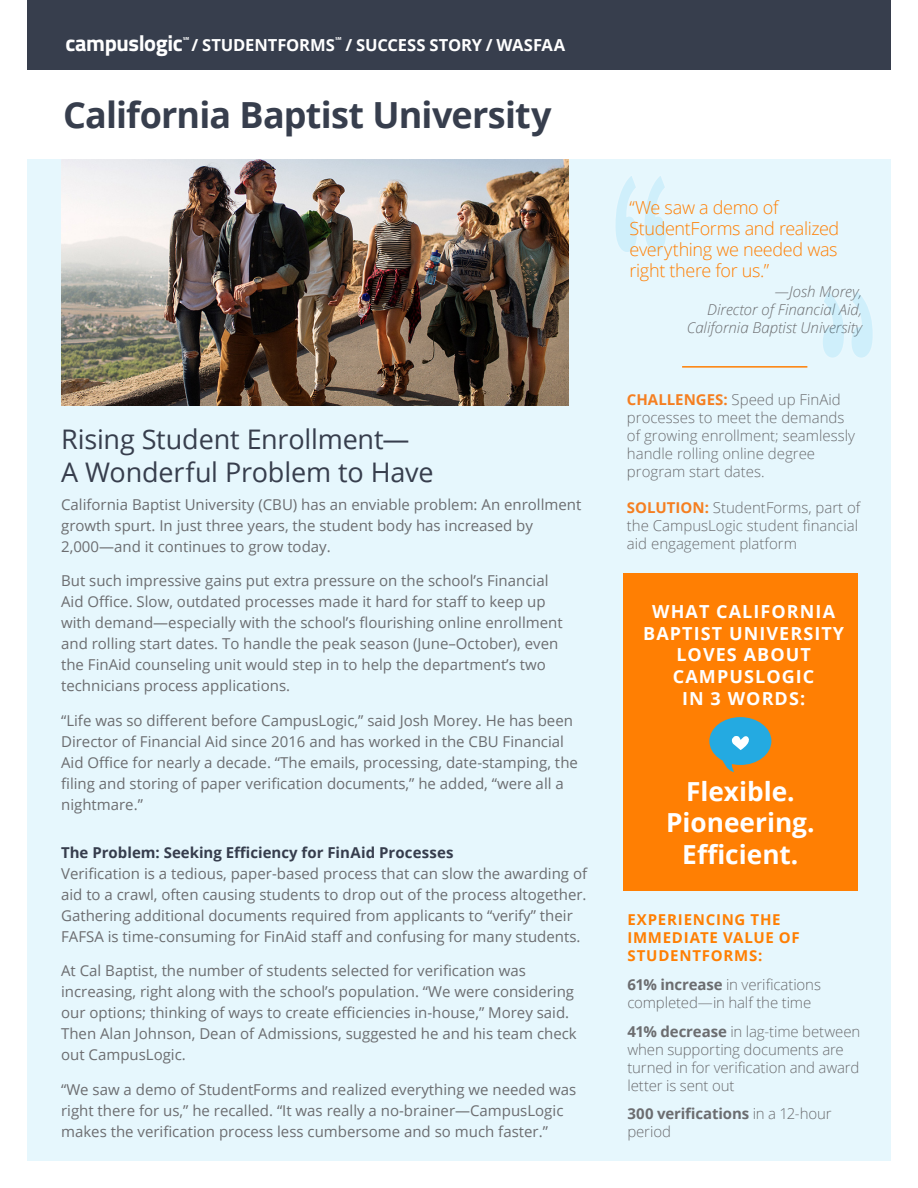
<style>
.page{position:relative;width:918px;height:1188px;background:#fff}
.page>*{position:absolute;margin:0;border:0;box-sizing:border-box;transform-origin:0 0}
.School_Name{font:700 36px "Open Sans";letter-spacing:-.025em;color:#373e4d}
.Headline{font:27px/33px "Open Sans";letter-spacing:-.005em;color:#373e4d}
.t1{font:700 26.25px "Open Sans";color:#fff}
.t2{font:700 22.5px "Titillium";letter-spacing:-.02em;color:#fff}
.RR_Quote{font:300 18px/21px "Open Sans";letter-spacing:-.02em;color:#ff7f03}
.t3{font:700 18px/21.6px "Open Sans";letter-spacing:.06em;color:#fff;text-align:center}
.t4{font:700 16.65px "Open Sans";letter-spacing:-.01em;color:#fff}
.Body{font:15px/21px "Open Sans";color:#6c6d70}
.RR_Headline{font:300 15px/18px "Open Sans";color:#6c6d70}
.t5{font:italic 300 15px "Open Sans";color:#6c6d70}
.RR_Headline-2{font:700 15px/18px "Open Sans";letter-spacing:.05em;color:#ff7f03}
.RR_Headline-3{font:700 15px/18px "Open Sans";letter-spacing:-.01em;color:#6c6d70}
.t6{font:700 4.35px "Titillium";color:#fff}
.s1{font-weight:700;color:#363d4d}
.s2{font-weight:700;color:#f57f21}
.s3{font-weight:700}
.s4{font-weight:300}
</style>
<div class="page">
<div style="left:27px;top:159px;width:864px;height:1002px;background:#e6f7fd"></div>
<div style="left:623px;top:573px;width:235px;height:317px;background:#ff7f03"></div>
<div style="left:27px;top:0;width:864px;height:70px;background:#373e4d"></div>
<svg style="left:616px;top:176px;width:50px;height:76px"></svg>
<hr style="left:682px;top:366px;width:125px;height:2px;background:#ff7f03">
<svg style="left:823px;top:292px;width:50px;height:66px"></svg>
<img style="left:61px;top:159px;width:508px;height:247px">
<div style="left:709px;top:717px;width:62px;height:48px;background:#24aae1;border-radius:50%"></div>
<svg style="left:723px;top:761px;width:11px;height:11px"></svg>
<svg style="left:731px;top:736px;width:18px;height:14px"></svg>
<p class="t2" style="left:66px;top:26px;width:119px">campuslogic</p>
<p class="t6" style="left:183px;top:35px;width:8px">SM</p>
<p class="t6" style="left:335px;top:35px;width:8px">SM</p>
<p class="t4" style="left:191px;top:34px;width:145px">/ STUDENTFORMS</p>
<p class="t4" style="left:346px;top:34px;width:221px">/ SUCCESS STORY / WASFAA</p>
<p class="School_Name" style="left:63px;top:89px;width:490px">California Baptist University</p>
<p class="Headline" style="left:61px;top:422px;width:374px">Rising Student Enrollment—<br>A Wonderful Problem to Have</p>
<p class="Body" style="left:61px;top:493px;width:522px">California Baptist University (CBU) has an enviable problem: An enrollment growth spurt. In just three years, the student body has increased by<br>2,000—and it continues to grow today.</p>
<p class="Body" style="left:61px;top:570px;width:503px">But such impressive gains put extra pressure on the school’s Financial Aid Office. Slow, outdated processes made it hard for staff to keep up with demand—especially with the school’s flourishing online enrollment and rolling start dates. To handle the peak season (June–October), even the FinAid counseling unit would step in to help the department’s two technicians process applications.</p>
<p class="Body" style="left:61px;top:709px;width:518px">“Life was so different before CampusLogic,” said Josh Morey. He has been Director of Financial Aid since 2016 and has worked in the CBU Financial Aid Office for nearly a decade. “The emails, processing, date-stamping, the filing and storing of paper verification documents,” he added, “were all a nightmare.”</p>
<p class="Body" style="left:61px;top:841px;width:528px"><span class="s1">The Problem: Seeking Efficiency for FinAid Processes<br></span>Verification is a tedious, paper-based process that can slow the awarding of aid to a crawl, often causing students to drop out of the process altogether.<br>Gathering additional documents required from applicants to “verify” their FAFSA is time-consuming for FinAid staff and confusing for many students.</p>
<p class="Body" style="left:61px;top:960px;width:517px">At Cal Baptist, the number of students selected for verification was increasing, right along with the school’s population. “We were considering our options; thinking of ways to create efficiencies in-house,” Morey said.<br>Then Alan Johnson, Dean of Admissions, suggested he and his team check out CampusLogic.</p>
<p class="Body" style="left:61px;top:1078px;width:517px">“We saw a demo of StudentForms and realized everything we needed was right there for us,” he recalled. “It was really a no-brainer—CampusLogic makes the verification process less cumbersome and so much faster.”</p>
<p class="RR_Quote" style="left:629px;top:196px;width:211px">“We saw a demo of<br>StudentForms and realized everything we needed was right there for us.”</p>
<p class="t5" style="left:775px;top:281px;width:89px">—Josh Morey,</p>
<p class="t5" style="left:707px;top:299px;width:156px">Director of Financial Aid,</p>
<p class="t5" style="left:687px;top:317px;width:177px">California Baptist University</p>
<p class="RR_Headline" style="left:627px;top:390px;width:230px"><span class="s2">CHALLENGES:</span> Speed up FinAid processes to meet the demands of growing enrollment; seamlessly handle rolling online degree</p>
<p class="RR_Headline" style="left:627px;top:462px;width:139px">program start dates.</p>
<p class="RR_Headline" style="left:627px;top:498px;width:235px"><span class="s2">SOLUTION:</span> StudentForms, part of the CampusLogic student financial aid engagement platform</p>
<p class="t3" style="left:643px;top:600px;width:202px">WHAT CALIFORNIA<br>BAPTIST UNIVERSITY<br>LOVES ABOUT</p>
<p class="t3" style="left:673px;top:665px;width:143px">CAMPUSLOGIC</p>
<p class="t3" style="left:682px;top:687px;width:125px">IN 3 WORDS:</p>
<p class="t1" style="left:686px;top:773px;width:110px">Flexible.</p>
<p class="t1" style="left:666px;top:804px;width:150px">Pioneering.</p>
<p class="t1" style="left:682px;top:836px;width:118px">Efficient.</p>
<p class="RR_Headline-2" style="left:627px;top:910px;width:174px">EXPERIENCING THE<br>IMMEDIATE VALUE OF<br>STUDENTFORMS:</p>
<p class="RR_Headline" style="left:627px;top:975px;width:195px"><span class="s3">61% increase</span> in verifications completed—in half the time</p>
<p class="RR_Headline" style="left:627px;top:1022px;width:234px"><span class="s3">41% decrease</span> in lag-time between when supporting documents are turned in for verification and award letter is sent out</p>
<p class="RR_Headline-3" style="left:627px;top:1105px;width:206px">300 verifications <span class="s4">in a 12-hour period</span></p>
</div>
